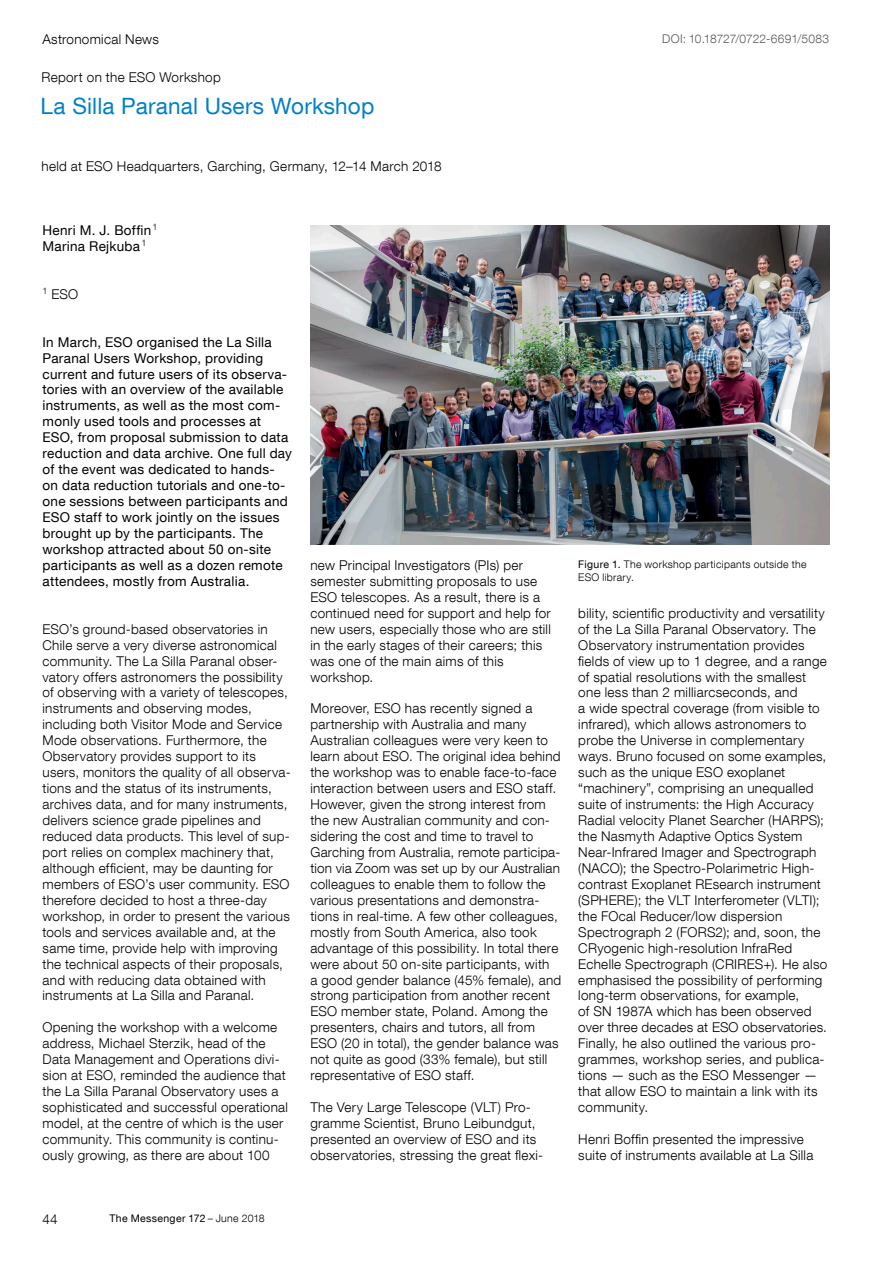
<style>
.page{position:relative;width:893px;height:1263px;background:#fff}
.page>*{position:absolute;margin:0;border:0;box-sizing:border-box;transform-origin:0 0}
.small_article_title{font:22.5px "Helvetica Neue LT Com";letter-spacing:.01em;color:#0080c8}
._45_9pt{font:300 13.5px/15.9px "Helvetica Neue LT Com";letter-spacing:.02em;color:#000}
._55_9pt{font:13.5px/15.9px "Helvetica Neue LT Com";letter-spacing:.02em;color:#000}
._45_9pt-2{font:13.5px "Helvetica Neue LT Com";letter-spacing:.02em;color:#000}
._45_8pt_grey{font:300 12px "Helvetica Neue LT Com";letter-spacing:.005em;color:#565759}
.t1{font:300 10.5px/12.8px "Helvetica Neue LT Com";letter-spacing:.03em;color:#000}
.t2{font:10.5px "Helvetica Neue LT Com";letter-spacing:.03em;color:#000}
.s1{font-weight:400}
.s2{font-weight:300}
</style>
<div class="page">
<img style="left:310px;top:225px;width:519px;height:319px">
<p class="_45_9pt" style="left:43px;top:31px;width:118px">Astronomical News</p>
<p class="_45_9pt" style="left:41px;top:69px;width:181px">Report on the ESO Workshop</p>
<p class="small_article_title" style="left:41px;top:92px;width:335px">La Silla Paranal Users Workshop</p>
<p class="_45_9pt" style="left:41px;top:158px;width:402px">held at ESO Headquarters, Garching, Germany, 12–14 March 2018</p>
<p class="_45_8pt_grey" style="left:662px;top:31px;width:168px">DOI: 10.18727/0722-6691/5083</p>
<p class="_45_9pt-2" style="left:43px;top:222px;width:117px">Henri M. J. Boffin<sup>1</sup></p>
<p class="_45_9pt-2" style="left:43px;top:238px;width:105px">Marina Rejkuba <sup>1</sup></p>
<p class="_45_9pt" style="left:43px;top:286px;width:37px"><sup>1</sup> ESO</p>
<p class="_55_9pt" style="left:43px;top:334px;width:251px">In March, ESO organised the La Silla Paranal Users Workshop, providing current and future users of its observa&shy;tories with an overview of the available instruments, as well as the most com&shy;monly used tools and processes at ESO, from proposal submission to data reduction and data archive. One full day of the event was dedicated to hands&shy;on data reduction tutorials and one-to&shy;one sessions between participants and ESO staff to work jointly on the issues brought up by the participants. The workshop attracted about 50 on-site participants as well as a dozen remote attendees, mostly from Australia.</p>
<p class="_45_9pt" style="left:43px;top:621px;width:250px">ESO’s ground-based observatories in Chile serve a very diverse astronomical community. The La Silla Paranal obser&shy;vatory offers astronomers the possibility of observing with a variety of telescopes, instruments and observing modes, including both Visitor Mode and Service Mode observations. Furthermore, the Observatory provides support to its users, monitors the quality of all observa&shy;tions and the status of its instruments, archives data, and for many instruments, delivers science grade pipelines and reduced data products. This level of sup&shy;port relies on complex machinery that, although efficient, may be daunting for members of ESO’s user community. ESO therefore decided to host a three-day workshop, in order to present the various tools and services available and, at the same time, provide help with improving the technical aspects of their proposals, and with reducing data obtained with instruments at La Silla and Paranal.</p>
<p class="_45_9pt" style="left:43px;top:1019px;width:247px">Opening the workshop with a welcome address, Michael Sterzik, head of the Data Management and Operations divi&shy;sion at ESO, reminded the audience that the La Silla Paranal Observatory uses a sophisticated and successful operational model, at the centre of which is the user community. This community is continu&shy;ously growing, as there are about 100</p>
<p class="_45_9pt" style="left:310px;top:557px;width:242px">new Principal Investigators (PIs) per semester submitting proposals to use ESO telescopes. As a result, there is a continued need for support and help for new users, especially those who are still in the early stages of their careers; this was one of the main aims of this workshop.</p>
<p class="_45_9pt" style="left:310px;top:700px;width:252px">Moreover, ESO has recently signed a partnership with Australia and many Australian colleagues were very keen to learn about ESO. The original idea behind the workshop was to enable face-to-face interaction between users and ESO staff.<br>However, given the strong interest from the new Australian community and con&shy;sidering the cost and time to travel to Garching from Australia, remote participa&shy;tion via Zoom was set up by our Australian colleagues to enable them to follow the various presentations and demonstra&shy;tions in real-time. A few other colleagues, mostly from South America, also took advantage of this possibility. In total there were about 50 on-site participants, with<br>a good gender balance (45% female), and strong participation from another recent ESO member state, Poland. Among the presenters, chairs and tutors, all from ESO (20 in total), the gender balance was not quite as good (33% female), but still representative of ESO staff.</p>
<p class="_45_9pt" style="left:310px;top:1099px;width:233px">The Very Large Telescope (VLT) Pro&shy;gramme Scientist, Bruno Leibundgut, presented an overview of ESO and its observatories, stressing the great flexi-</p>
<p class="t1" style="left:578px;top:557px;width:230px"><span class="s1">Figure 1.</span> The workshop participants outside the<br>ESO library.</p>
<p class="_45_9pt" style="left:578px;top:605px;width:250px">bility, scientific productivity and versatility of the La Silla Paranal Observatory. The Observatory instrumentation provides fields of view up to 1 degree, and a range of spatial resolutions with the smallest one less than 2 milliarcseconds, and<br>a wide spectral coverage (from visible to infrared), which allows astronomers to probe the Universe in complementary ways. Bruno focused on some examples, such as the unique ESO exoplanet “machinery”, comprising an unequalled suite of instruments: the High Accuracy Radial velocity Planet Searcher (HARPS); the Nasmyth Adaptive Optics System Near-Infrared Imager and Spectrograph (NACO); the Spectro-Polarimetric High&shy;contrast Exoplanet REsearch instrument (SPHERE); the VLT Interferometer (VLTI); the FOcal Reducer/low dispersion Spectrograph 2 (FORS2); and, soon, the CRyogenic high-resolution InfraRed Echelle Spectrograph (CRIRES+). He also emphasised the possibility of performing long-term observations, for example,<br>of SN 1987A which has been observed over three decades at ESO observatories.<br>Finally, he also outlined the various pro&shy;grammes, workshop series, and publica&shy;tions — such as the ESO Messenger — that allow ESO to maintain a link with its community.</p>
<p class="_45_9pt" style="left:578px;top:1131px;width:237px">Henri Boffin presented the impressive suite of instruments available at La Silla</p>
<p class="_45_9pt" style="left:43px;top:1211px;width:17px">44</p>
<p class="t2" style="left:109px;top:1211px;width:157px">The Messenger 172 <span class="s2">– June 2018</span></p>
</div>
